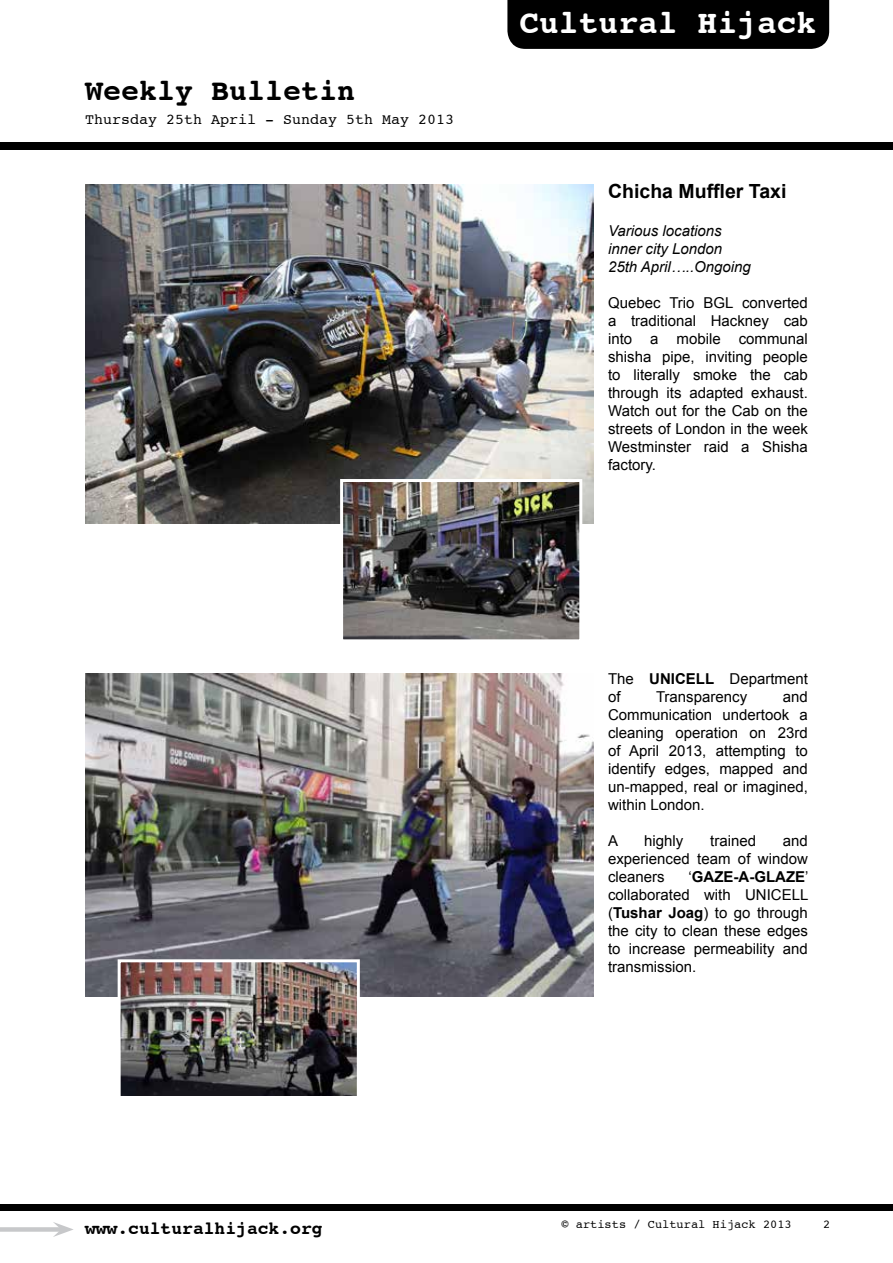
<style>
.page{position:relative;width:893px;height:1263px;background:#fff}
.page>*{position:absolute;margin:0;border:0;box-sizing:border-box;transform-origin:0 0}
.t1{font:700 33px "Courier";color:#fff}
.t2{font:700 30px "Courier";color:#000}
.t3{font:700 19.5px "Arial";color:#000}
.t4{font:700 18px "Courier";color:#000}
.t5{font:15px/18px "Arial";color:#000;text-align:justify}
.t6{font:italic 15px/18px "Arial";color:#000}
.t7{font:15px "Courier";color:#000}
.t8{font:12px "Courier";color:#000}
.s1{font-weight:700}
</style>
<div class="page">
<div style="left:507px;top:0;width:322px;height:49px;background:#000"></div>
<div style="left:0;top:142px;width:893px;height:8px;background:#000"></div>
<div style="left:0;top:1204px;width:893px;height:6px;background:#000"></div>
<div style="left:0;top:1227px;width:61px;height:5px;background:#c7c8ca"></div>
<svg style="left:53px;top:1222px;width:21px;height:15px"></svg>
<img style="left:85px;top:184px;width:509px;height:339px">
<img style="left:85px;top:673px;width:509px;height:323px">
<img style="left:344px;top:483px;width:234px;height:155px">
<div style="left:340px;top:479px;width:242px;height:163px;border:3px solid #fff"></div>
<img style="left:122px;top:963px;width:234px;height:132px">
<div style="left:118px;top:959px;width:242px;height:164px;border:3px solid #fff"></div>
<h2 class="t2" style="left:85px;top:66px;width:271px">Weekly Bulletin</h2>
<p class="t7" style="left:85px;top:108px;width:371px">Thursday 25th April - Sunday 5th May 2013</p>
<h1 class="t1" style="left:519px;top:-4px;width:299px">Cultural Hijack</h1>
<h3 class="t3" style="left:608px;top:179px;width:180px">Chicha Muffler Taxi</h3>
<p class="t6" style="left:608px;top:222px;width:144px">Various locations inner city London<br>25th April…..Ongoing</p>
<p class="t5" style="left:608px;top:294px;width:201px">Quebec Trio BGL converted a traditional Hackney cab into a mobile communal shisha pipe, inviting people to literally smoke the cab through its adapted exhaust.<br>Watch out for the Cab on the streets of London in the week Westminster raid a Shisha factory.</p>
<p class="t5" style="left:608px;top:670px;width:201px">The <span class="s1">UNICELL</span> Department of</p>
<p class="t5" style="left:608px;top:688px;width:201px;text-indent:175px">and Communication undertook a cleaning operation on 23rd of April 2013, attempting to identify edges, mapped and un-mapped, real or imagined, within London.</p>
<p class="t5" style="left:608px;top:832px;width:12px">A</p>
<p class="t5" style="left:644px;top:832px;width:41px">highly</p>
<p class="t5" style="left:710px;top:832px;width:47px">trained</p>
<p class="t5" style="left:656px;top:688px;width:93px">Transparency</p>
<p class="t5" style="left:608px;top:832px;width:201px;text-indent:175px">and experienced team of window cleaners</p>
<p class="t5" style="left:608px;top:868px;width:202px;text-indent:80px">‘<span class="s1">GAZE-A-GLAZE</span>’ collaborated with UNICELL (<span class="s1">Tushar Joag</span>) to go through the city to clean these edges to increase permeability and transmission.</p>
<p class="t4" style="left:85px;top:1213px;width:239px">www.culturalhijack.org</p>
<p class="t8" style="left:561px;top:1215px;width:232px">© artists / Cultural Hijack 2013</p>
<p class="t8" style="left:823px;top:1215px;width:9px">2</p>
</div>
